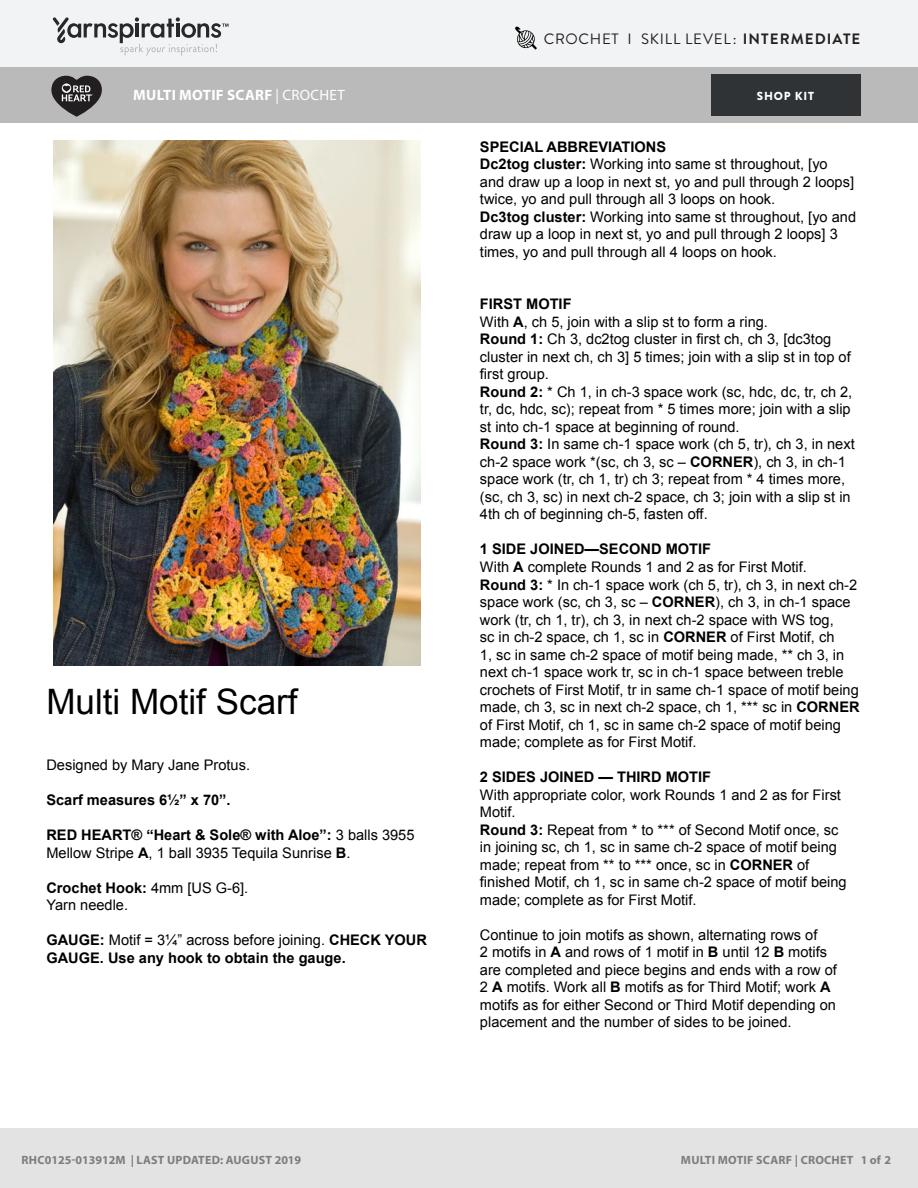
<style>
.page{position:relative;width:918px;height:1188px;background:#fff}
.page>*{position:absolute;margin:0;border:0;box-sizing:border-box;transform-origin:0 0}
.t1{font:35.1px "Arial";color:#000}
.Skill_Level{font:15px "Brandon Grotesque";letter-spacing:.05em;color:#231f20}
.Pattern_Title{font:700 15px "Myriad Pro";letter-spacing:.02em;color:#fff}
.t2{font:14.55px/17.5px "Arial";color:#000}
.t3{font:700 14.55px/17.5px "Arial";color:#000}
.t4{font:700 12px "Myriad Pro";letter-spacing:.02em;color:#7d7d7d}
.t5{font:900 11.7px "Brandon Grotesque";letter-spacing:.065em;color:#fff}
.s1{font-weight:700}
.s2{font-weight:400}
</style>
<div class="page">
<div style="left:0;top:0;width:918px;height:68px;background:#f2f3f4"></div>
<div style="left:0;top:68px;width:918px;height:55px;background:#bbbaba"></div>
<svg style="left:53px;top:17px;width:176px;height:39px"></svg>
<div style="left:711px;top:74px;width:150px;height:42px;background:#2f3336"></div>
<svg style="left:51px;top:76px;width:51px;height:41px"></svg>
<div style="left:0;top:1128px;width:918px;height:60px;background:#e4e3e3"></div>
<img style="left:54px;top:141px;width:366px;height:524px">
<svg style="left:515px;top:26px;width:22px;height:24px"></svg>
<p class="Skill_Level" style="left:544px;top:29px;width:318px">CROCHET I SKILL LEVEL: <span class="s1">INTERMEDIATE</span></p>
<p class="Pattern_Title" style="left:133px;top:85px;width:213px">MULTI MOTIF SCARF <span class="s2">| CROCHET</span></p>
<p class="t5" style="left:757px;top:88px;width:59px">SHOP KIT</p>
<p class="t1" style="left:46px;top:682px;width:253px">Multi Motif Scarf</p>
<p class="t2" style="left:46px;top:756px;width:205px">Designed by Mary Jane Protus.</p>
<p class="t3" style="left:46px;top:791px;width:186px">Scarf measures 6½” x 70”.</p>
<p class="t2" style="left:46px;top:826px;width:370px"><span class="s1">RED HEART® “Heart &amp; Sole® with Aloe”:</span> 3 balls 3955<br>Mellow Stripe <span class="s1">A</span>, 1 ball 3935 Tequila Sunrise <span class="s1">B</span>.</p>
<p class="t2" style="left:46px;top:879px;width:203px"><span class="s1">Crochet Hook:</span> 4mm [US G-6].<br>Yarn needle.</p>
<p class="t3" style="left:46px;top:931px;width:382px">GAUGE: <span class="s2">Motif = 3¼” across before joining.</span> CHECK YOUR<br>GAUGE. Use any hook to obtain the gauge.</p>
<p class="t2" style="left:480px;top:138px;width:378px"><span class="s1">SPECIAL ABBREVIATIONS<br>Dc2tog cluster:</span> Working into same st throughout, [yo<br>and draw up a loop in next st, yo and pull through 2 loops] twice, yo and pull through all 3 loops on hook.<br><span class="s1">Dc3tog cluster:</span> Working into same st throughout, [yo and draw up a loop in next st, yo and pull through 2 loops] 3 times, yo and pull through all 4 loops on hook.</p>
<p class="t2" style="left:480px;top:295px;width:376px"><span class="s1">FIRST MOTIF<br></span>With <span class="s1">A</span>, ch 5, join with a slip st to form a ring.<br><span class="s1">Round 1:</span> Ch 3, dc2tog cluster in first ch, ch 3, [dc3tog cluster in next ch, ch 3] 5 times; join with a slip st in top of first group.<br><span class="s1">Round 2:</span> * Ch 1, in ch-3 space work (sc, hdc, dc, tr, ch 2, tr, dc, hdc, sc); repeat from * 5 times more; join with a slip st into ch-1 space at beginning of round.<br><span class="s1">Round 3:</span> In same ch-1 space work (ch 5, tr), ch 3, in next ch-2 space work *(sc, ch 3, sc – <span class="s1">CORNER</span>), ch 3, in ch-1 space work (tr, ch 1, tr) ch 3; repeat from * 4 times more, (sc, ch 3, sc) in next ch-2 space, ch 3; join with a slip st in 4th ch of beginning ch-5, fasten off.</p>
<p class="t2" style="left:480px;top:541px;width:381px"><span class="s1">1 SIDE JOINED—SECOND MOTIF<br></span>With <span class="s1">A</span> complete Rounds 1 and 2 as for First Motif.<br><span class="s1">Round 3:</span> * In ch-1 space work (ch 5, tr), ch 3, in next ch-2 space work (sc, ch 3, sc – <span class="s1">CORNER</span>), ch 3, in ch-1 space work (tr, ch 1, tr), ch 3, in next ch-2 space with WS tog,<br>sc in ch-2 space, ch 1, sc in <span class="s1">CORNER</span> of First Motif, ch<br>1, sc in same ch-2 space of motif being made, ** ch 3, in next ch-1 space work tr, sc in ch-1 space between treble crochets of First Motif, tr in same ch-1 space of motif being made, ch 3, sc in next ch-2 space, ch 1, *** sc in <span class="s1">CORNER </span>of First Motif, ch 1, sc in same ch-2 space of motif being made; complete as for First Motif.</p>
<p class="t2" style="left:480px;top:768px;width:368px"><span class="s1">2 SIDES JOINED — THIRD MOTIF<br></span>With appropriate color, work Rounds 1 and 2 as for First Motif.<br><span class="s1">Round 3:</span> Repeat from * to *** of Second Motif once, sc in joining sc, ch 1, sc in same ch-2 space of motif being made; repeat from ** to *** once, sc in <span class="s1">CORNER</span> of finished Motif, ch 1, sc in same ch-2 space of motif being made; complete as for First Motif.</p>
<p class="t2" style="left:480px;top:926px;width:359px">Continue to join motifs as shown, alternating rows of<br>2 motifs in <span class="s1">A</span> and rows of 1 motif in <span class="s1">B</span> until 12 <span class="s1">B</span> motifs are completed and piece begins and ends with a row of 2 <span class="s1">A</span> motifs. Work all <span class="s1">B</span> motifs as for Third Motif; work <span class="s1">A </span>motifs as for either Second or Third Motif depending on placement and the number of sides to be joined.</p>
<p class="t4" style="left:22px;top:1152px;width:281px">RHC0125-013912M | LAST UPDATED: AUGUST 2019</p>
<p class="t4" style="left:681px;top:1152px;width:212px">MULTI MOTIF SCARF | CROCHET 1 of 2</p>
</div>
